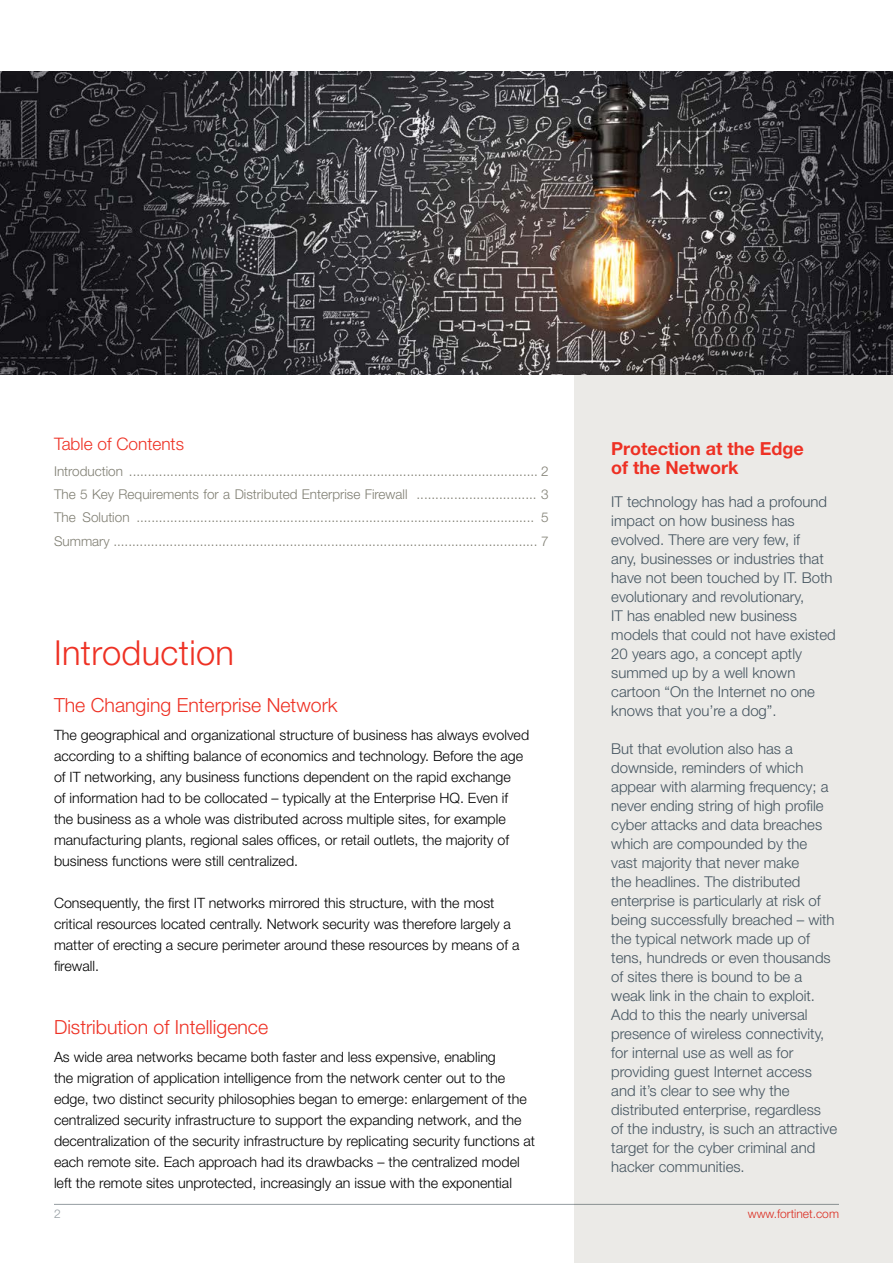
<style>
.page{position:relative;width:893px;height:1263px;background:#fff}
.page>*{position:absolute;margin:0;border:0;box-sizing:border-box;transform-origin:0 0}
.t1{font:300 34.5px "Helvetica Neue LT Pro";letter-spacing:.01em;color:#ee3124}
.t2{font:300 19.5px "Helvetica Neue LT Pro";color:#ee3124}
.t3{font:700 18px/19px "Helvetica Neue LT Pro";color:#ee3124}
.t4{font:300 17.25px "Helvetica Neue LT Pro";color:#ee3124}
.t5{font:300 14.85px/19px "Helvetica Neue LT Pro";color:#455560}
.t6{font:300 14.25px/21px "Helvetica Neue LT Pro";color:#000}
.t7{font:300 13.5px/23.4px "Helvetica Neue LT Pro";color:#807f73;text-align:justify}
.t8{font:300 12px "Helvetica Neue LT Pro";color:#ee3124}
.t9{font:300 12px "Helvetica Neue LT Pro";color:#949ca1}
</style>
<div class="page">
<hr style="left:54px;top:1204px;width:785px;height:1px;background:#949ca1">
<div style="left:575px;top:71px;width:318px;height:1192px;background:#ebeae7"></div>
<img style="left:0;top:71px;width:893px;height:304px">
<p class="t4" style="left:54px;top:434px;width:132px">Table of Contents</p>
<p class="t7" style="left:54px;top:459px;width:496px">Introduction ............................................................................................................. 2<br>The 5 Key Requirements for a Distributed Enterprise Firewall ................................ 3<br>The Solution .......................................................................................................... 5<br>Summary ................................................................................................................. 7</p>
<h1 class="t1" style="left:54px;top:632px;width:182px">Introduction</h1>
<h2 class="t2" style="left:54px;top:693px;width:285px">The Changing Enterprise Network</h2>
<p class="t6" style="left:54px;top:724px;width:477px">The geographical and organizational structure of business has always evolved according to a shifting balance of economics and technology. Before the age of IT networking, any business functions dependent on the rapid exchange<br>of information had to be collocated – typically at the Enterprise HQ. Even if the business as a whole was distributed across multiple sites, for example manufacturing plants, regional sales offices, or retail outlets, the majority of business functions were still centralized.</p>
<p class="t6" style="left:54px;top:892px;width:467px">Consequently, the first IT networks mirrored this structure, with the most critical resources located centrally. Network security was therefore largely a matter of erecting a secure perimeter around these resources by means of a firewall.</p>
<h2 class="t2" style="left:54px;top:1015px;width:216px">Distribution of Intelligence</h2>
<p class="t6" style="left:54px;top:1046px;width:483px">As wide area networks became both faster and less expensive, enabling<br>the migration of application intelligence from the network center out to the edge, two distinct security philosophies began to emerge: enlargement of the centralized security infrastructure to support the expanding network, and the decentralization of the security infrastructure by replicating security functions at each remote site. Each approach had its drawbacks – the centralized model left the remote sites unprotected, increasingly an issue with the exponential</p>
<p class="t3" style="left:611px;top:439px;width:194px">Protection at the Edge of the Network</p>
<p class="t5" style="left:611px;top:492px;width:226px">IT technology has had a profound impact on how business has evolved. There are very few, if<br>any, businesses or industries that have not been touched by IT. Both evolutionary and revolutionary,<br>IT has enabled new business models that could not have existed<br>20 years ago, a concept aptly summed up by a well known cartoon “On the Internet no one knows that you’re a dog”.</p>
<p class="t5" style="left:611px;top:739px;width:227px">But that evolution also has a downside, reminders of which appear with alarming frequency; a never ending string of high profile cyber attacks and data breaches which are compounded by the vast majority that never make<br>the headlines. The distributed enterprise is particularly at risk of being successfully breached – with the typical network made up of tens, hundreds or even thousands of sites there is bound to be a weak link in the chain to exploit.<br>Add to this the nearly universal presence of wireless connectivity, for internal use as well as for providing guest Internet access and it’s clear to see why the distributed enterprise, regardless<br>of the industry, is such an attractive target for the cyber criminal and hacker communities.</p>
<p class="t9" style="left:54px;top:1206px;width:8px">2</p>
<p class="t8" style="left:748px;top:1206px;width:93px">www.fortinet.com</p>
</div>
